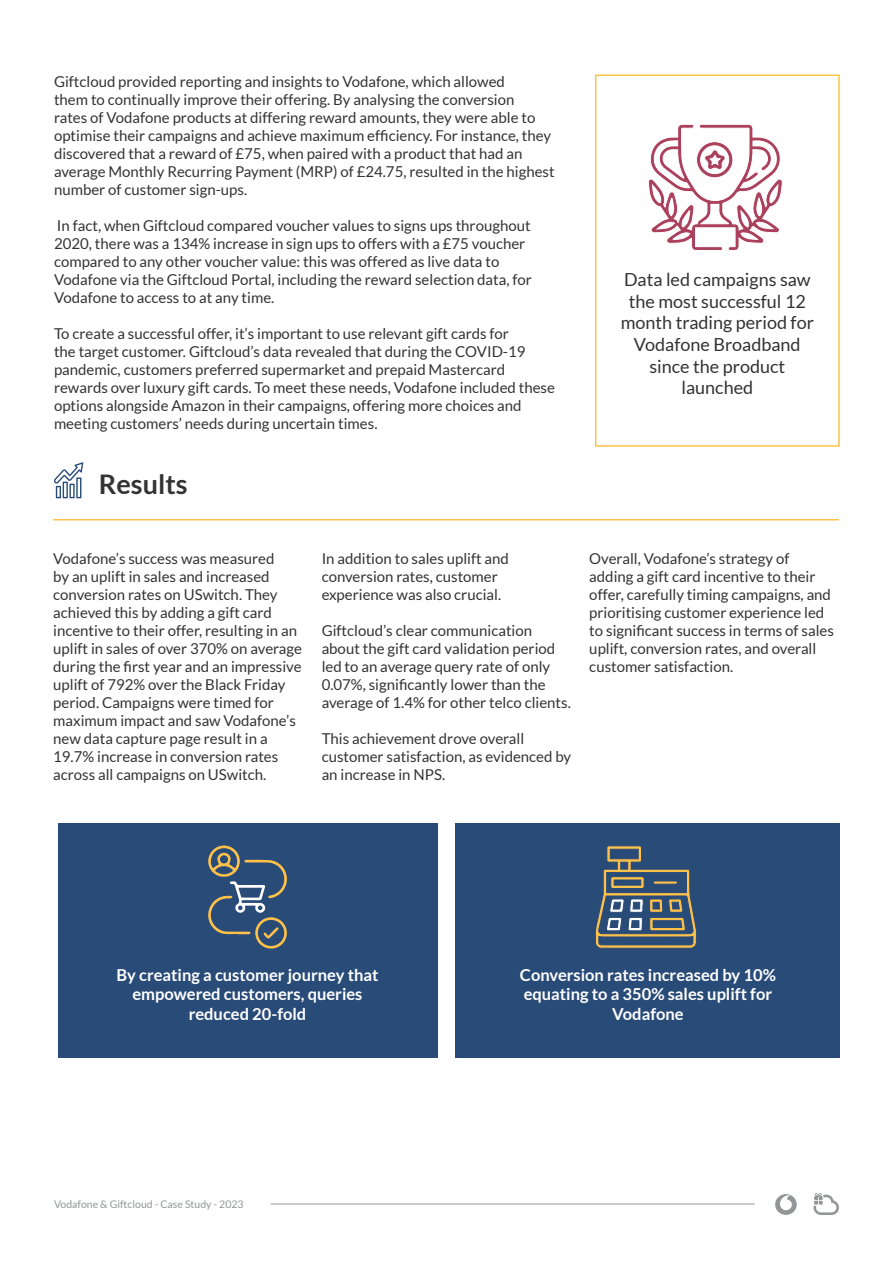
<style>
.page{position:relative;width:893px;height:1263px;background:#fff}
.page>*{position:absolute;margin:0;border:0;box-sizing:border-box;transform-origin:0 0}
.t1{font:700 27px "Lato";color:#333}
.t2{font:18px/21.6px "Lato";color:#333;text-align:center}
.t3{font:700 16.5px/19.8px "Lato";color:#fff;text-align:center}
.t4{font:15px/18px "Lato";color:#333}
.t5{font:10.5px "Lato";color:#939598}
</style>
<div class="page">
<hr style="left:53px;top:519px;width:786px;height:1px;background:#ffc14a">
<svg style="left:813px;top:1193px;width:26px;height:22px"></svg>
<svg style="left:775px;top:1194px;width:22px;height:21px"></svg>
<hr style="left:271px;top:1204px;width:484px;height:1px;background:#939598">
<div style="left:595px;top:75px;width:245px;height:372px;border:2px solid #ffc14a"></div>
<svg style="left:648px;top:124px;width:135px;height:127px"></svg>
<svg style="left:54px;top:462px;width:29px;height:36px"></svg>
<div style="left:455px;top:823px;width:385px;height:235px;background:#294b78"></div>
<svg style="left:595px;top:846px;width:102px;height:103px"></svg>
<div style="left:58px;top:823px;width:379px;height:235px;background:#294b78"></div>
<svg style="left:208px;top:845px;width:79px;height:104px"></svg>
<p class="t4" style="left:54px;top:73px;width:502px">Giftcloud provided reporting and insights to Vodafone, which allowed<br>them to continually improve their offering. By analysing the conversion<br>rates of Vodafone products at differing reward amounts, they were able to optimise their campaigns and achieve maximum efficiency. For instance, they discovered that a reward of £75, when paired with a product that had an average Monthly Recurring Payment (MRP) of £24.75, resulted in the highest number of customer sign-ups.</p>
<p class="t4" style="left:54px;top:217px;width:479px">In fact, when Giftcloud compared voucher values to signs ups throughout 2020, there was a 134% increase in sign ups to offers with a £75 voucher compared to any other voucher value: this was offered as live data to Vodafone via the Giftcloud Portal, including the reward selection data, for Vodafone to access to at any time.</p>
<p class="t4" style="left:54px;top:325px;width:502px">To create a successful offer, it’s important to use relevant gift cards for<br>the target customer. Giftcloud’s data revealed that during the COVID-19 pandemic, customers preferred supermarket and prepaid Mastercard rewards over luxury gift cards. To meet these needs, Vodafone included these options alongside Amazon in their campaigns, offering more choices and meeting customers’ needs during uncertain times.</p>
<p class="t1" style="left:99px;top:469px;width:90px">Results</p>
<p class="t2" style="left:621px;top:269px;width:195px">Data led campaigns saw the most successful 12 month trading period for<br>Vodafone Broadband since the product launched</p>
<p class="t4" style="left:53px;top:550px;width:250px">Vodafone’s success was measured<br>by an uplift in sales and increased conversion rates on USwitch. They achieved this by adding a gift card incentive to their offer, resulting in an uplift in sales of over 370% on average during the first year and an impressive uplift of 792% over the Black Friday period. Campaigns were timed for maximum impact and saw Vodafone’s new data capture page result in a 19.7% increase in conversion rates across all campaigns on USwitch.</p>
<p class="t4" style="left:322px;top:550px;width:189px">In addition to sales uplift and conversion rates, customer experience was also crucial.</p>
<p class="t4" style="left:322px;top:622px;width:251px">Giftcloud’s clear communication about the gift card validation period led to an average query rate of only 0.07%, significantly lower than the average of 1.4% for other telco clients.</p>
<p class="t4" style="left:322px;top:730px;width:251px">This achievement drove overall customer satisfaction, as evidenced by an increase in NPS.</p>
<p class="t4" style="left:589px;top:550px;width:246px">Overall, Vodafone’s strategy of adding a gift card incentive to their offer, carefully timing campaigns, and prioritising customer experience led to significant success in terms of sales uplift, conversion rates, and overall customer satisfaction.</p>
<p class="t3" style="left:116px;top:964px;width:264px">By creating a customer journey that empowered customers, queries reduced 20-fold</p>
<p class="t5" style="left:54px;top:1198px;width:191px">Vodafone &amp; Giftcloud - Case Study - 2023</p>
<p class="t3" style="left:520px;top:964px;width:258px">Conversion rates increased by 10% equating to a 350% sales uplift for<br>Vodafone</p>
</div>
